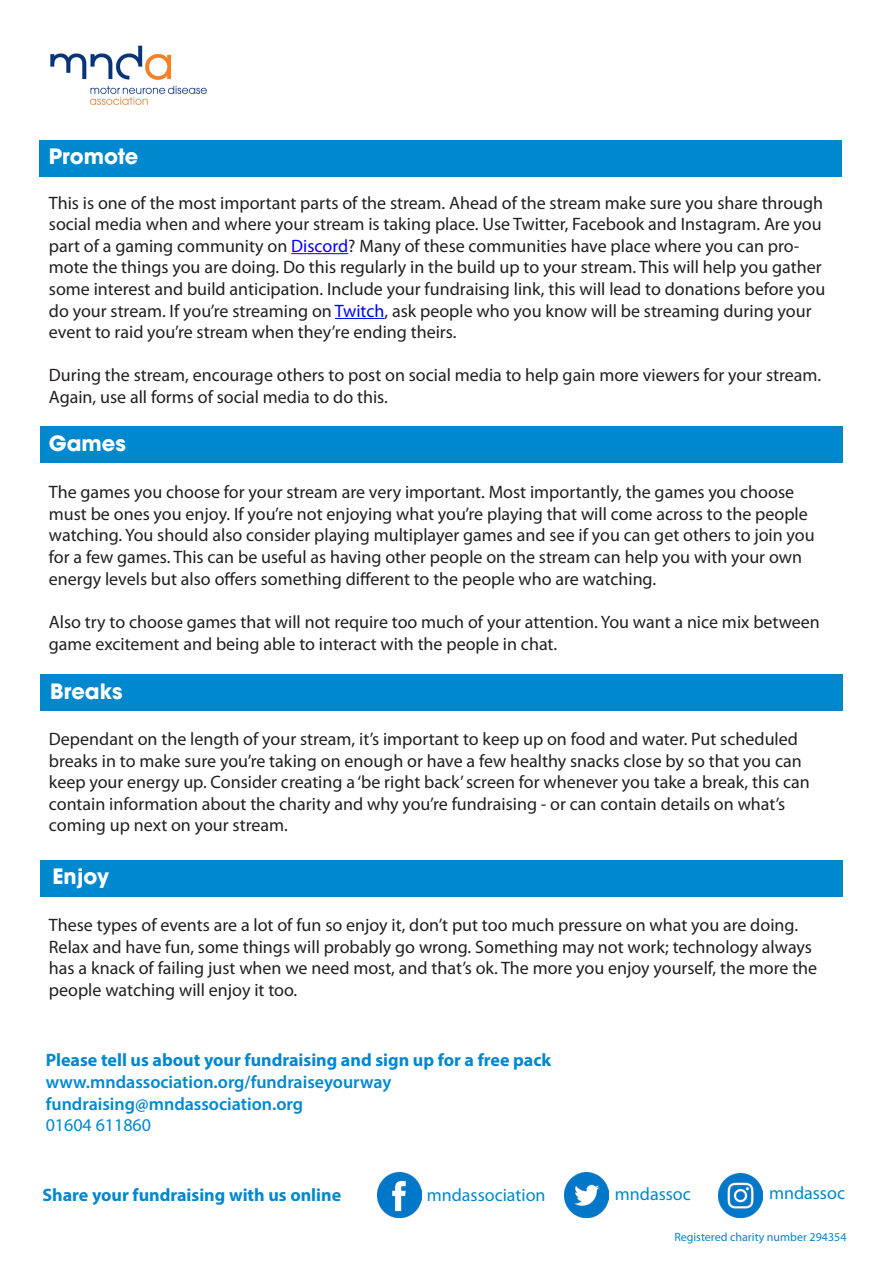
<style>
.page{position:relative;width:893px;height:1263px;background:#fff}
.page>*{position:absolute;margin:0;border:0;box-sizing:border-box;transform-origin:0 0}
.t1{font:700 21px "ITC Avant Garde Pro";color:#fff}
.MND_Body_Copy{font:18px/21.6px "Myriad Pro";color:#231f20}
.MND_Heading{font:700 18px "Myriad Pro";color:#0088ce}
.MND_Heading-2{font:600 18px "Myriad Pro";color:#0088ce}
.MND_Body_Copy-2{font:18px "Myriad Pro";color:#0088ce}
.MND_Heading-3{font:18px "Myriad Pro";color:#0088ce}
.MND_Body_Copy-3{font:12px "Myriad Pro";color:#0088ce}
.s1{color:#00f}
</style>
<div class="page">
<img style="left:50px;top:45px;width:157px;height:60px">
<img style="left:718px;top:1173px;width:44px;height:44px">
<img style="left:565px;top:1173px;width:44px;height:44px">
<img style="left:377px;top:1173px;width:45px;height:44px">
<div style="left:39px;top:140px;width:802px;height:36px;background:#0088ce"></div>
<hr style="left:291px;top:253px;width:57px;height:1px;background:#00f">
<hr style="left:335px;top:318px;width:50px;height:1px;background:#00f">
<div style="left:40px;top:426px;width:802px;height:36px;background:#0088ce"></div>
<div style="left:40px;top:860px;width:802px;height:36px;background:#0088ce"></div>
<div style="left:40px;top:674px;width:802px;height:37px;background:#0088ce"></div>
<p class="t1" style="left:49px;top:143px;width:91px">Promote</p>
<p class="MND_Body_Copy" style="left:49px;top:192px;width:778px">This is one of the most important parts of the stream. Ahead of the stream make sure you share through social media when and where your stream is taking place. Use Twitter, Facebook and Instagram. Are you part of a gaming community on <span class="s1">Discord</span>? Many of these communities have place where you can pro&shy;mote the things you are doing. Do this regularly in the build up to your stream. This will help you gather some interest and build anticipation. Include your fundraising link, this will lead to donations before you do your stream. If you’re streaming on <span class="s1">Twitch</span>, ask people who you know will be streaming during your event to raid you’re stream when they’re ending theirs.</p>
<p class="MND_Body_Copy" style="left:49px;top:364px;width:774px">During the stream, encourage others to post on social media to help gain more viewers for your stream.<br>Again, use all forms of social media to do this.</p>
<p class="t1" style="left:49px;top:430px;width:79px">Games</p>
<p class="MND_Body_Copy" style="left:49px;top:481px;width:767px">The games you choose for your stream are very important. Most importantly, the games you choose must be ones you enjoy. If you’re not enjoying what you’re playing that will come across to the people watching. You should also consider playing multiplayer games and see if you can get others to join you for a few games. This can be useful as having other people on the stream can help you with your own energy levels but also offers something different to the people who are watching.</p>
<p class="MND_Body_Copy" style="left:49px;top:611px;width:772px">Also try to choose games that will not require too much of your attention. You want a nice mix between game excitement and being able to interact with the people in chat.</p>
<p class="t1" style="left:50px;top:677px;width:74px">Breaks</p>
<p class="MND_Body_Copy" style="left:49px;top:728px;width:762px">Dependant on the length of your stream, it’s important to keep up on food and water. Put scheduled breaks in to make sure you’re taking on enough or have a few healthy snacks close by so that you can keep your energy up. Consider creating a ‘be right back’ screen for whenever you take a break, this can contain information about the charity and why you’re fundraising - or can contain details on what’s coming up next on your stream.</p>
<p class="t1" style="left:52px;top:862px;width:58px">Enjoy</p>
<p class="MND_Body_Copy" style="left:49px;top:914px;width:770px">These types of events are a lot of fun so enjoy it, don’t put too much pressure on what you are doing.<br>Relax and have fun, some things will probably go wrong. Something may not work; technology always has a knack of failing just when we need most, and that’s ok. The more you enjoy yourself, the more the people watching will enjoy it too.</p>
<p class="MND_Heading" style="left:46px;top:1048px;width:507px">Please tell us about your fundraising and sign up for a free pack</p>
<p class="MND_Heading-2" style="left:46px;top:1070px;width:347px">www.mndassociation.org/fundraiseyourway</p>
<p class="MND_Heading-2" style="left:46px;top:1092px;width:259px">fundraising@mndassociation.org</p>
<p class="MND_Heading-3" style="left:46px;top:1114px;width:107px">01604 611860</p>
<p class="MND_Heading" style="left:43px;top:1183px;width:300px">Share your fundraising with us online</p>
<p class="MND_Body_Copy-2" style="left:427px;top:1184px;width:120px">mndassociation</p>
<p class="MND_Body_Copy-2" style="left:615px;top:1183px;width:78px">mndassoc</p>
<p class="MND_Body_Copy-2" style="left:769px;top:1181px;width:78px">mndassoc</p>
<p class="MND_Body_Copy-3" style="left:674px;top:1229px;width:174px">Registered charity number 294354</p>
</div>
